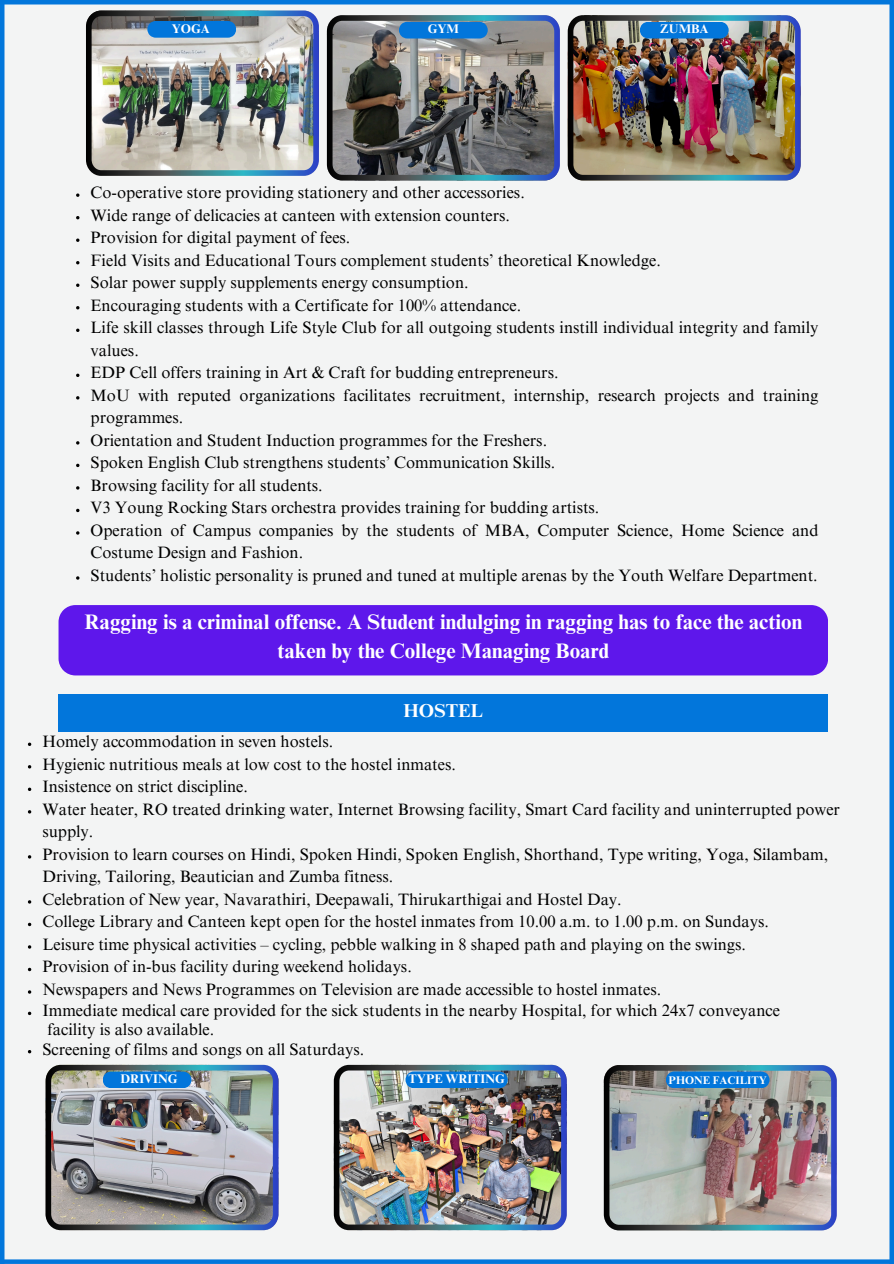
<style>
.page{position:relative;width:894px;height:1264px;background:#fff}
.page>*{position:absolute;margin:0;border:0;box-sizing:border-box;transform-origin:0 0}
.t1{font:700 21px/29.2px "Times NRMT Pro";color:#fff;text-align:center}
.t2{font:700 18.75px "Times NRMT Pro";color:#fff}
.t3{font:16.5px/22.5px "Times NRMT Pro";color:#000}
.t4{font:700 12.6px "Times NRMT Pro";color:#fff}
.t5{font:700 11.1px "Times NRMT Pro";color:#fff}
</style>
<div class="page">
<div style="left:0;top:0;width:893px;height:1263px;background:#f3f4f4"></div>
<div style="left:58px;top:605px;width:769px;height:70px;background:#5e17eb"></div>
<div style="left:58px;top:694px;width:769px;height:38px;background:#0276db"></div>
<img style="left:46px;top:1064px;width:232px;height:166px">
<svg style="left:28px;top:742px;width:3px;height:4px"></svg>
<svg style="left:28px;top:787px;width:3px;height:4px"></svg>
<svg style="left:76px;top:193px;width:3px;height:4px"></svg>
<svg style="left:76px;top:238px;width:3px;height:4px"></svg>
<svg style="left:76px;top:283px;width:3px;height:4px"></svg>
<img style="left:334px;top:1064px;width:232px;height:166px">
<img style="left:603px;top:1065px;width:233px;height:165px">
<img style="left:327px;top:15px;width:232px;height:165px">
<img style="left:567px;top:15px;width:233px;height:165px">
<img style="left:86px;top:11px;width:233px;height:165px">
<div style="left:0;top:0;width:893px;height:5px;background:#0276db"></div>
<hr style="left:0;top:0;width:4px;height:1263px;background:#0276db">
<svg style="left:889px;top:4px;width:4px;height:1255px;background:#1f85dd"></svg>
<svg style="left:4px;top:1259px;width:889px;height:4px;background:#1b83dd"></svg>
<p class="t4" style="left:172px;top:24px;width:40px">YOGA</p>
<p class="t4" style="left:427px;top:24px;width:33px">GYM</p>
<h4 class="t4" style="left:659px;top:24px;width:50px">ZUMBA</h4>
<p class="t3" style="left:91px;top:183px;width:435px">Co-operative store providing stationery and other accessories.</p>
<p class="t3" style="left:91px;top:206px;width:420px">Wide range of delicacies at canteen with extension counters.</p>
<p class="t3" style="left:91px;top:228px;width:261px">Provision for digital payment of fees.</p>
<h1 class="t3" style="left:91px;top:251px;width:571px">Field Visits and Educational Tours complement students’ theoretical Knowledge.</h1>
<h2 class="t3" style="left:91px;top:273px;width:379px">Solar power supply supplements energy consumption.</h2>
<p class="t3" style="left:91px;top:296px;width:432px">Encouraging students with a Certificate for 100% attendance.</p>
<p class="t3" style="left:91px;top:318px;width:729px">Life skill classes through Life Style Club for all outgoing students instill individual integrity and family values.</p>
<p class="t3" style="left:91px;top:363px;width:469px">EDP Cell offers training in Art &amp; Craft for budding entrepreneurs.</p>
<p class="t3" style="left:91px;top:386px;width:729px">MoU with reputed organizations facilitates recruitment, internship, research projects and training programmes.</p>
<p class="t3" style="left:91px;top:431px;width:458px">Orientation and Student Induction programmes for the Freshers.</p>
<p class="t3" style="left:91px;top:453px;width:466px">Spoken English Club strengthens students’ Communication Skills.</p>
<p class="t3" style="left:91px;top:476px;width:233px">Browsing facility for all students.</p>
<p class="t3" style="left:91px;top:498px;width:510px">V3 Young Rocking Stars orchestra provides training for budding artists.</p>
<p class="t3" style="left:91px;top:521px;width:729px">Operation of Campus companies by the students of MBA, Computer Science, Home Science and<br>Costume Design and Fashion.</p>
<p class="t3" style="left:91px;top:566px;width:728px">Students’ holistic personality is pruned and tuned at multiple arenas by the Youth Welfare Department.</p>
<p class="t1" style="left:84px;top:609px;width:719px">Ragging is a criminal offense. A Student indulging in ragging has to face the action taken by the College Managing Board</p>
<h4 class="t2" style="left:403px;top:703px;width:81px">HOSTEL</h4>
<h4 class="t3" style="left:42px;top:732px;width:292px">Homely accommodation in seven hostels.</h4>
<p class="t3" style="left:42px;top:754px;width:415px">Hygienic nutritious meals at low cost to the hostel inmates.</p>
<p class="t3" style="left:42px;top:777px;width:207px">Insistence on strict discipline.</p>
<p class="t3" style="left:42px;top:799px;width:798px">Water heater, RO treated drinking water, Internet Browsing facility, Smart Card facility and uninterrupted power supply.</p>
<p class="t3" style="left:42px;top:844px;width:787px">Provision to learn courses on Hindi, Spoken Hindi, Spoken English, Shorthand, Type writing, Yoga, Silambam,<br>Driving, Tailoring, Beautician and Zumba fitness.</p>
<p class="t3" style="left:42px;top:889px;width:580px">Celebration of New year, Navarathiri, Deepawali, Thirukarthigai and Hostel Day.</p>
<p class="t3" style="left:42px;top:912px;width:727px">College Library and Canteen kept open for the hostel inmates from 10.00 a.m. to 1.00 p.m. on Sundays.</p>
<p class="t3" style="left:42px;top:934px;width:704px">Leisure time physical activities – cycling, pebble walking in 8 shaped path and playing on the swings.</p>
<p class="t3" style="left:42px;top:957px;width:371px">Provision of in-bus facility during weekend holidays.</p>
<p class="t3" style="left:42px;top:980px;width:620px">Newspapers and News Programmes on Television are made accessible to hostel inmates.</p>
<p class="t3" style="left:42px;top:1001px;width:738px">Immediate medical care provided for the sick students in the nearby Hospital, for which 24x7 conveyance</p>
<p class="t3" style="left:47px;top:1020px;width:168px">facility is also available.</p>
<p class="t3" style="left:42px;top:1039px;width:323px">Screening of films and songs on all Saturdays.</p>
<p class="t4" style="left:121px;top:1074px;width:58px">DRIVING</p>
<h3 class="t4" style="left:408px;top:1074px;width:98px">TYPE WRITING</h3>
<p class="t5" style="left:668px;top:1075px;width:100px">PHONE FACILITY</p>
</div>
